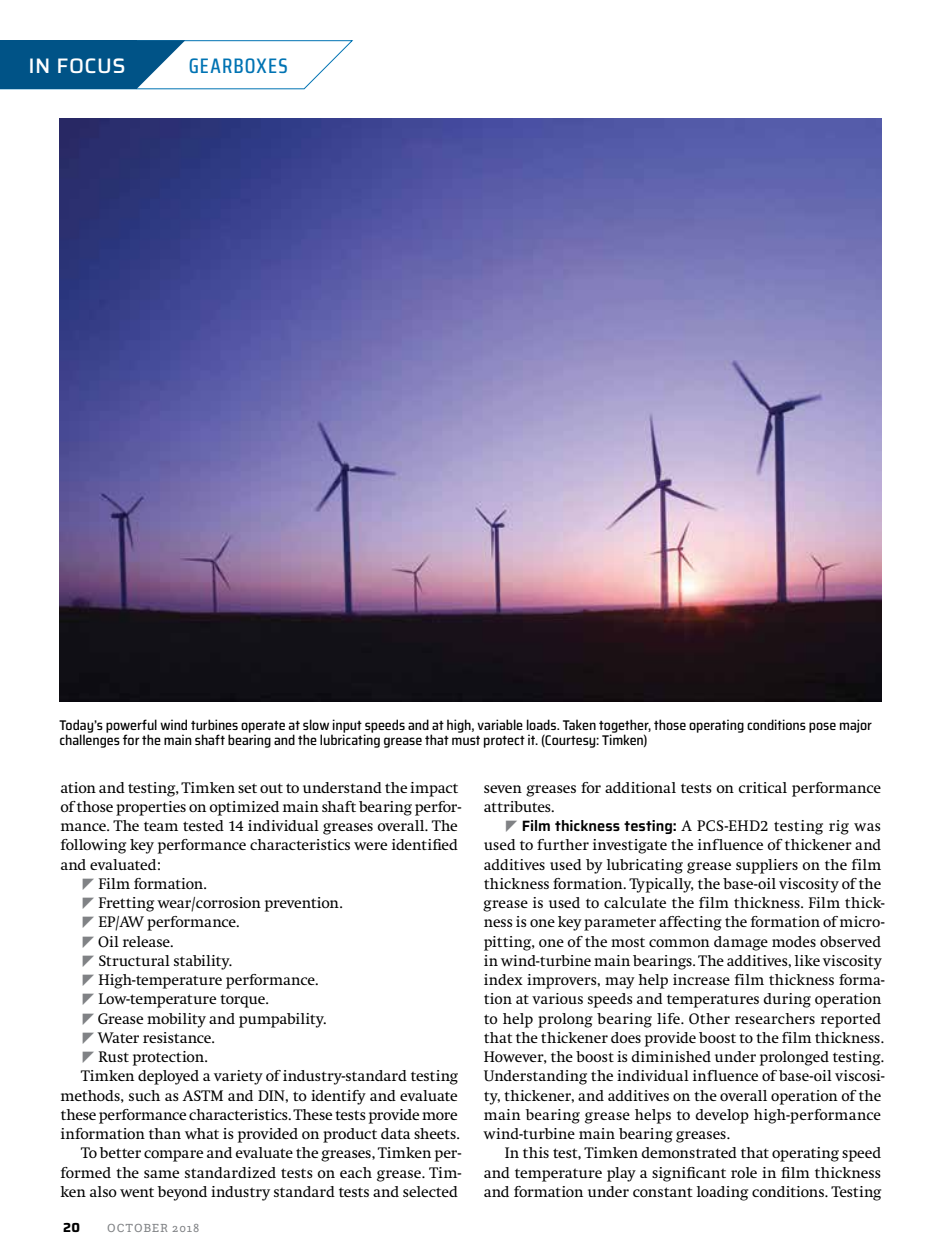
<style>
.page{position:relative;width:945px;height:1260px;background:#fff}
.page>*{position:absolute;margin:0;border:0;box-sizing:border-box;transform-origin:0 0}
.t1{font:500 21px "Saira Condensed";letter-spacing:.055em;color:#0073b3}
.t2{font:500 21px "Saira";letter-spacing:.025em;color:#fff}
.t3{font:15.75px/19.2px "Swift";letter-spacing:-.005em;color:#000}
.t4{font:500 semi-condensed 14px/15.8px "Saira";letter-spacing:-.005em;color:#000}
.t5{font:700 13.12px "Saira";color:#000}
.t6{font:12.25px "Questa Slab";letter-spacing:.07em;color:#808285}
.s1{font-family:"Saira";font-weight:600;font-size:15.05px}
</style>
<div class="page">
<img style="left:60px;top:119px;width:822px;height:582px">
<svg style="left:0;top:40px;width:354px;height:50px"></svg>
<h1 class="t2" style="left:29px;top:50px;width:98px">IN FOCUS</h1>
<h1 class="t1" style="left:189px;top:50px;width:100px">GEARBOXES</h1>
<p class="t4" style="left:60px;top:717px;width:814px">Today’s powerful wind turbines operate at slow input speeds and at high, variable loads. Taken together, those operating conditions pose major challenges for the main shaft bearing and the lubricating grease that must protect it. (Courtesy: Timken)</p>
<p class="t3" style="left:60px;top:778px;width:400px">ation and testing, Timken set out to understand the impact</p>
<p class="t3" style="left:60px;top:797px;width:402px">of those properties on optimized main shaft bearing perfor-</p>
<p class="t3" style="left:61px;top:817px;width:399px">mance. The team tested 14 individual greases overall. The</p>
<p class="t3" style="left:60px;top:836px;width:399px">following key performance characteristics were identified</p>
<p class="t3" style="left:60px;top:855px;width:102px">and evaluated:</p>
<p class="t3" style="left:98px;top:874px;width:110px">Film formation.</p>
<p class="t3" style="left:98px;top:894px;width:246px">Fretting wear/corrosion prevention.</p>
<p class="t3" style="left:98px;top:913px;width:143px">EP/AW performance.</p>
<p class="t3" style="left:98px;top:932px;width:77px">Oil release.</p>
<p class="t3" style="left:98px;top:951px;width:135px">Structural stability.</p>
<p class="t3" style="left:98px;top:971px;width:221px">High-temperature performance.</p>
<p class="t3" style="left:98px;top:990px;width:172px">Low-temperature torque.</p>
<p class="t3" style="left:98px;top:1009px;width:230px">Grease mobility and pumpability.</p>
<p class="t3" style="left:98px;top:1028px;width:118px">Water resistance.</p>
<p class="t3" style="left:98px;top:1048px;width:111px">Rust protection.</p>
<p class="t3" style="left:81px;top:1067px;width:379px">Timken deployed a variety of industry-standard testing</p>
<p class="t3" style="left:61px;top:1086px;width:399px">methods, such as ASTM and DIN, to identify and evaluate</p>
<p class="t3" style="left:60px;top:1105px;width:399px">these performance characteristics. These tests provide more</p>
<p class="t3" style="left:61px;top:1125px;width:401px">information than what is provided on product data sheets.</p>
<p class="t3" style="left:81px;top:1144px;width:381px">To better compare and evaluate the greases, Timken per-</p>
<p class="t3" style="left:60px;top:1163px;width:402px">formed the same standardized tests on each grease. Tim-</p>
<p class="t3" style="left:60px;top:1182px;width:399px">ken also went beyond industry standard tests and selected</p>
<p class="t5" style="left:63px;top:1218px;width:19px">20</p>
<p class="t6" style="left:107px;top:1220px;width:94px">OCTOBER 2018</p>
<p class="t3" style="left:484px;top:778px;width:399px">seven greases for additional tests on critical performance attributes.</p>
<p class="t3" style="left:484px;top:817px;width:402px;text-indent:38px"><span class="s1">Film thickness testing:</span> A PCS-EHD2 testing rig was used to further investigate the influence of thickener and additives used by lubricating grease suppliers on the film thickness formation. Typically, the base-oil viscosity of the grease is used to calculate the film thickness. Film thick&shy;ness is one key parameter affecting the formation of micro&shy;pitting, one of the most common damage modes observed in wind-turbine main bearings. The additives, like viscosity index improvers, may help increase film thickness forma&shy;tion at various speeds and temperatures during operation to help prolong bearing life. Other researchers reported that the thickener does provide boost to the film thickness.<br>However, the boost is diminished under prolonged testing.<br>Understanding the individual influence of base-oil viscosi&shy;ty, thickener, and additives on the overall operation of the main bearing grease helps to develop high-performance wind-turbine main bearing greases.</p>
<p class="t3" style="left:484px;top:1144px;width:399px;text-align:justify;text-indent:21px">In this test, Timken demonstrated that operating speed and temperature play a significant role in film thickness and formation under constant loading conditions. Testing</p>
</div>
